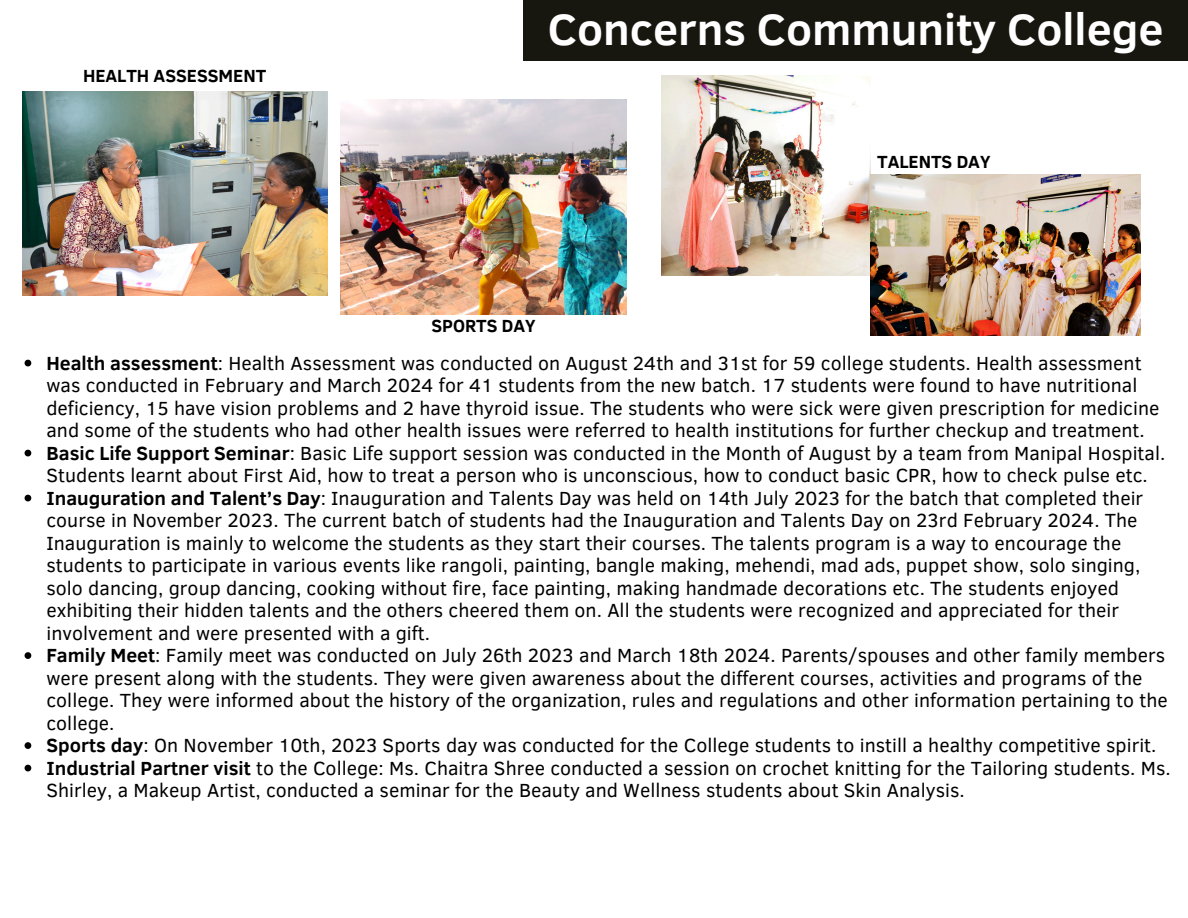
<style>
.page{position:relative;width:1188px;height:918px;background:#fff}
.page>*{position:absolute;margin:0;border:0;box-sizing:border-box;transform-origin:0 0}
.t1{font:700 45px "Clear Sans";color:#fff}
.t2{font:19.5px/22.5px "Clear Sans";color:#000}
.t3{font:700 18px "Clear Sans";color:#000}
.s1{font-weight:700}
</style>
<div class="page">
<div style="left:524px;top:0;width:664px;height:61px;background:#171710"></div>
<img style="left:22px;top:92px;width:305px;height:203px">
<img style="left:662px;top:76px;width:209px;height:200px">
<img style="left:340px;top:99px;width:287px;height:215px">
<img style="left:871px;top:175px;width:270px;height:161px">
<svg style="left:25px;top:360px;width:6px;height:6px"></svg>
<svg style="left:25px;top:450px;width:6px;height:6px"></svg>
<svg style="left:25px;top:495px;width:6px;height:6px"></svg>
<svg style="left:25px;top:652px;width:6px;height:7px"></svg>
<svg style="left:25px;top:742px;width:6px;height:7px"></svg>
<svg style="left:25px;top:765px;width:6px;height:6px"></svg>
<p class="t3" style="left:83px;top:62px;width:185px">HEALTH ASSESSMENT</p>
<p class="t1" style="left:548px;top:-3px;width:617px">Concerns Community College</p>
<p class="t3" style="left:877px;top:148px;width:115px">TALENTS DAY</p>
<p class="t3" style="left:431px;top:312px;width:106px">SPORTS DAY</p>
<h2 class="t2" style="left:46px;top:351px;width:1114px"><span class="s1">Health assessment</span>: Health Assessment was conducted on August 24th and 31st for 59 college students. Health assessment was conducted in February and March 2024 for 41 students from the new batch. 17 students were found to have nutritional deficiency, 15 have vision problems and 2 have thyroid issue. The students who were sick were given prescription for medicine and some of the students who had other health issues were referred to health institutions for further checkup and treatment.</h2>
<p class="t2" style="left:46px;top:441px;width:1120px"><span class="s1">Basic Life Support Seminar</span>: Basic Life support session was conducted in the Month of August by a team from Manipal Hospital.<br>Students learnt about First Aid, how to treat a person who is unconscious, how to conduct basic CPR, how to check pulse etc.</p>
<h2 class="t2" style="left:46px;top:486px;width:1098px"><span class="s1">Inauguration and Talent’s Day</span>: Inauguration and Talents Day was held on 14th July 2023 for the batch that completed their course in November 2023. The current batch of students had the Inauguration and Talents Day on 23rd February 2024. The Inauguration is mainly to welcome the students as they start their courses. The talents program is a way to encourage the students to participate in various events like rangoli, painting, bangle making, mehendi, mad ads, puppet show, solo singing, solo dancing, group dancing, cooking without fire, face painting, making handmade decorations etc. The students enjoyed exhibiting their hidden talents and the others cheered them on. All the students were recognized and appreciated for their involvement and were presented with a gift.</h2>
<p class="t2" style="left:46px;top:643px;width:1123px"><span class="s1">Family Meet</span>: Family meet was conducted on July 26th 2023 and March 18th 2024. Parents/spouses and other family members were present along with the students. They were given awareness about the different courses, activities and programs of the college. They were informed about the history of the organization, rules and regulations and other information pertaining to the college.</p>
<p class="t2" style="left:46px;top:733px;width:1112px"><span class="s1">Sports day</span>: On November 10th, 2023 Sports day was conducted for the College students to instill a healthy competitive spirit.</p>
<p class="t2" style="left:46px;top:756px;width:1126px"><span class="s1">Industrial Partner visit</span> to the College: Ms. Chaitra Shree conducted a session on crochet knitting for the Tailoring students. Ms.<br>Shirley, a Makeup Artist, conducted a seminar for the Beauty and Wellness students about Skin Analysis.</p>
</div>
